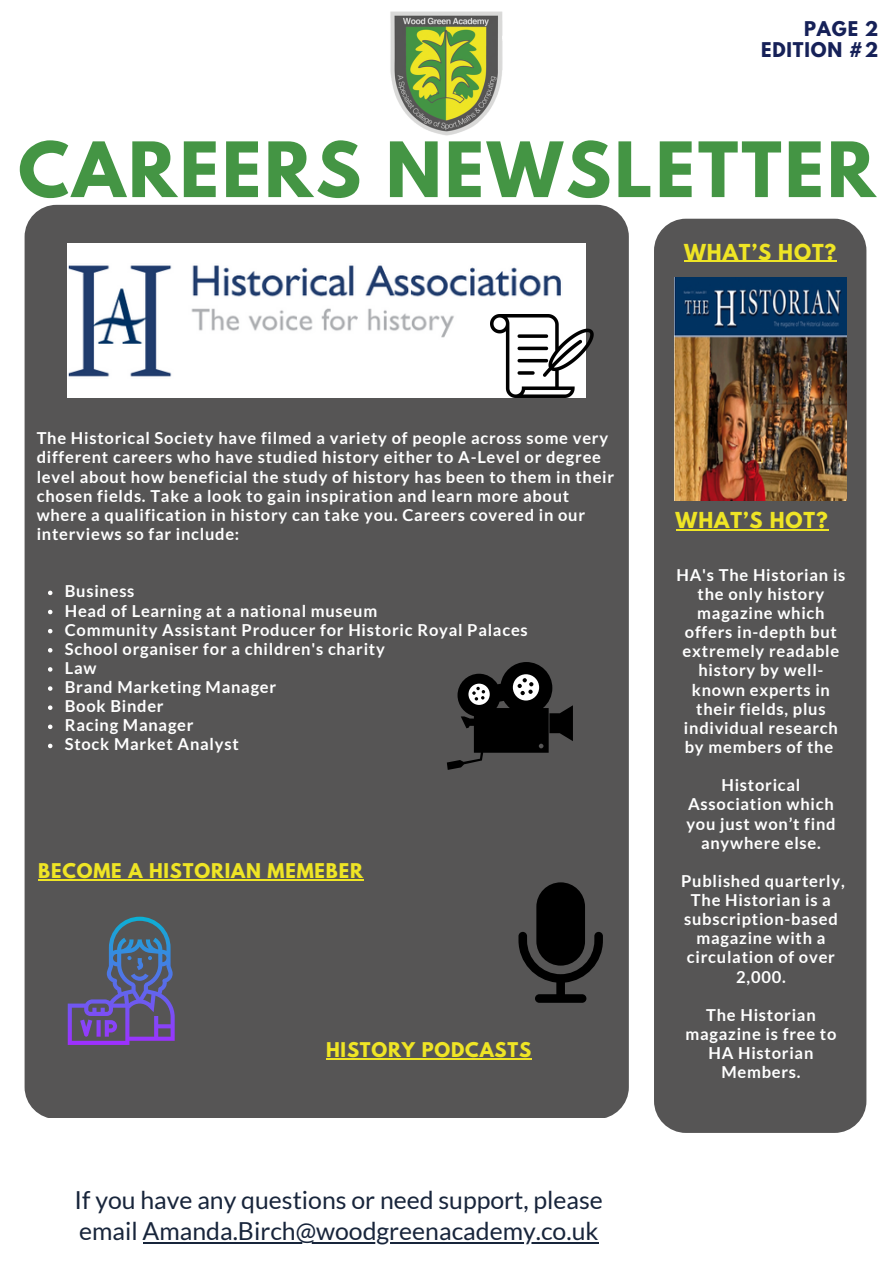
<style>
.page{position:relative;width:894px;height:1264px;background:#fff}
.page>*{position:absolute;margin:0;border:0;box-sizing:border-box;transform-origin:0 0}
.t1{font:700 67.5px "League Spartan";letter-spacing:.045em;color:#449544}
.t2{font:24.75px/31.7px "Lato";color:#18253b}
.t3{font:700 19.5px "League Spartan";letter-spacing:.045em;color:#efe525}
.t4{font:700 18px "League Spartan";letter-spacing:.045em;color:#efe525}
.t5{font:700 18px/20.2px "League Spartan";letter-spacing:.045em;color:#162158;text-align:right}
.t6{font:700 16.5px/19.2px "Lato";letter-spacing:.045em;color:#fff;text-align:center}
</style>
<div class="page">
<div style="left:25px;top:205px;width:603px;height:912px;background:#565555;border-radius:32px"></div>
<div style="left:653px;top:219px;width:213px;height:913px;background:#565555;border-radius:32px"></div>
<img style="left:390px;top:11px;width:113px;height:125px">
<img style="left:68px;top:244px;width:517px;height:154px">
<img style="left:674px;top:278px;width:171px;height:222px">
<svg style="left:48px;top:590px;width:4px;height:5px"></svg>
<svg style="left:48px;top:609px;width:4px;height:5px"></svg>
<svg style="left:48px;top:629px;width:4px;height:4px"></svg>
<svg style="left:48px;top:648px;width:4px;height:4px"></svg>
<svg style="left:48px;top:667px;width:4px;height:4px"></svg>
<svg style="left:48px;top:686px;width:4px;height:4px"></svg>
<svg style="left:48px;top:705px;width:4px;height:5px"></svg>
<svg style="left:48px;top:724px;width:4px;height:5px"></svg>
<svg style="left:48px;top:743px;width:4px;height:5px"></svg>
<img style="left:490px;top:314px;width:104px;height:84px">
<svg style="left:518px;top:882px;width:84px;height:120px"></svg>
<svg style="left:68px;top:916px;width:107px;height:128px"></svg>
<svg style="left:447px;top:662px;width:125px;height:108px"></svg>
<hr style="left:143px;top:1241px;width:455px;height:2px;background:#18253b">
<hr style="left:684px;top:261px;width:152px;height:1px;background:#efe525">
<hr style="left:675px;top:529px;width:153px;height:1px;background:#efe525">
<hr style="left:38px;top:879px;width:325px;height:1px;background:#efe525">
<hr style="left:326px;top:1057px;width:206px;height:2px;background:#efe525">
<p class="t5" style="left:760px;top:21px;width:119px">PAGE 2<br>EDITION #2</p>
<p class="t1" style="left:18px;top:136px;width:858px">CAREERS NEWSLETTER</p>
<h3 class="t3" style="left:684px;top:242px;width:153px">WHAT’S HOT?</h3>
<p class="t6" style="left:37px;top:428px;width:579px;text-align:left">The Historical Society have filmed a variety of people across some very different careers who have studied history either to A-Level or degree level about how beneficial the study of history has been to them in their chosen fields. Take a look to gain inspiration and learn more about where a qualification in history can take you. Careers covered in our interviews so far include:</p>
<p class="t6" style="left:65px;top:581px;width:71px">Business</p>
<h4 class="t6" style="left:65px;top:600px;width:314px">Head of Learning at a national museum</h4>
<p class="t6" style="left:65px;top:619px;width:464px">Community Assistant Producer for Historic Royal Palaces</p>
<p class="t6" style="left:65px;top:638px;width:321px">School organiser for a children's charity</p>
<p class="t6" style="left:65px;top:658px;width:33px">Law</p>
<p class="t6" style="left:65px;top:677px;width:213px">Brand Marketing Manager</p>
<p class="t6" style="left:65px;top:696px;width:100px">Book Binder</p>
<p class="t6" style="left:65px;top:715px;width:130px">Racing Manager</p>
<p class="t6" style="left:65px;top:734px;width:175px">Stock Market Analyst</p>
<h3 class="t4" style="left:38px;top:861px;width:326px">BECOME A HISTORIAN MEMEBER</h3>
<h3 class="t4" style="left:326px;top:1040px;width:206px">HISTORY PODCASTS</h3>
<p class="t2" style="left:75px;top:1183px;width:529px">If you have any questions or need support, please email Amanda.Birch@woodgreenacademy.co.uk</p>
<p class="t3" style="left:675px;top:510px;width:153px">WHAT’S HOT?</p>
<h4 class="t6" style="left:676px;top:565px;width:170px">HA's The Historian is the only history magazine which offers in-depth but extremely readable history by well&shy;known experts in their fields, plus individual research by members of the</h4>
<h4 class="t6" style="left:686px;top:775px;width:151px">Historical<br>Association which you just won’t find anywhere else.</h4>
<h4 class="t6" style="left:681px;top:871px;width:165px">Published quarterly,<br>The Historian is a subscription-based magazine with a circulation of over<br>2,000.</h4>
<h4 class="t6" style="left:685px;top:1004px;width:152px">The Historian magazine is free to<br>HA Historian<br>Members.</h4>
</div>
